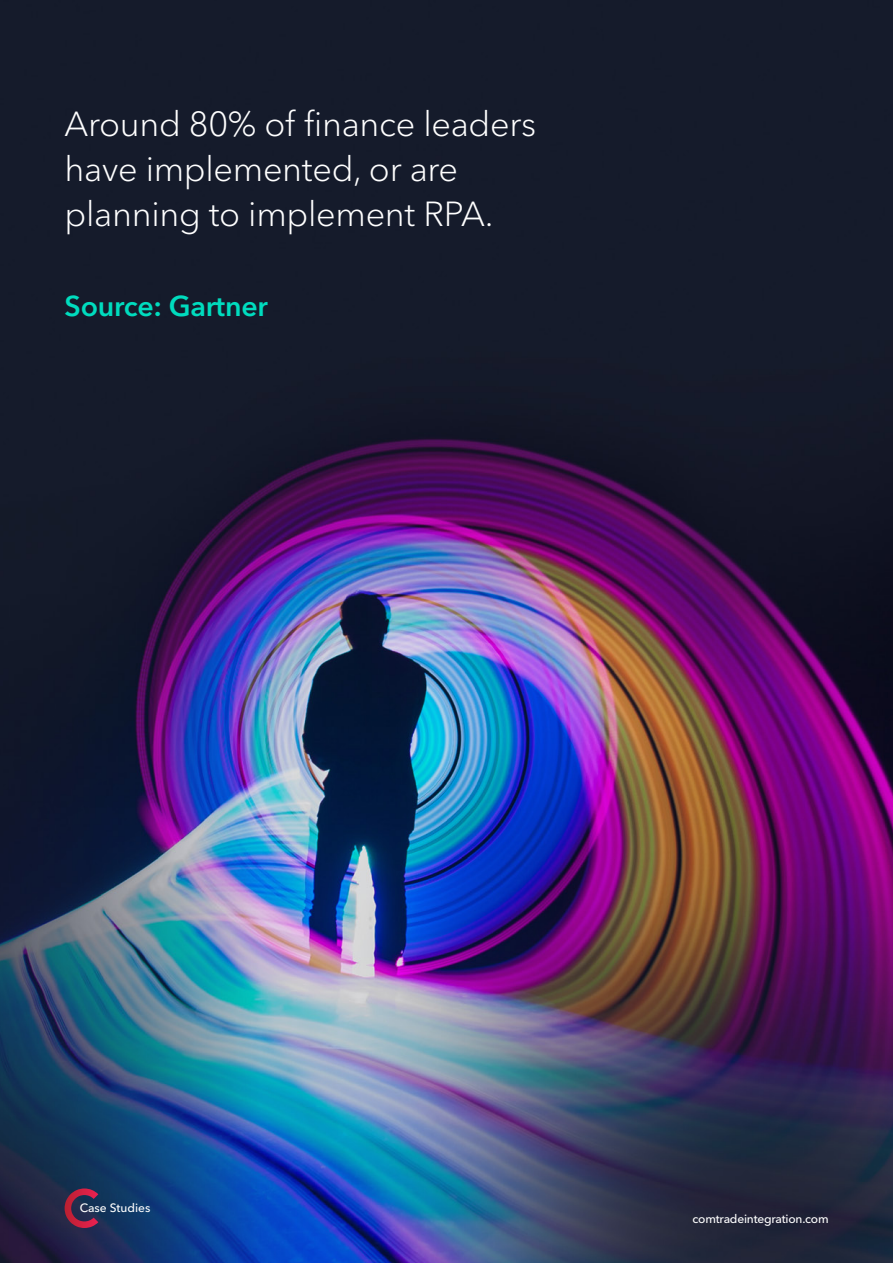
<style>
.page{position:relative;width:893px;height:1263px;background:#fff}
.page>*{position:absolute;margin:0;border:0;box-sizing:border-box;transform-origin:0 0}
.t1{font:300 34.5px/45px "Avenir Next Cyr";letter-spacing:-.01em;color:#fff}
.t2{font:600 28.5px "Avenir Next LT Pro";letter-spacing:-.01em;color:#00dcbe}
.t3{font:500 12px "Avenir Next LT Pro";letter-spacing:-.02em;color:#fff}
.t4{font:500 12px "Avenir Next LT Pro";color:#fff}
</style>
<div class="page">
<img style="left:0;top:0;width:893px;height:1263px">
<svg style="left:65px;top:1188px;width:33px;height:40px"></svg>
<p class="t1" style="left:65px;top:101px;width:473px">Around 80% of finance leaders have implemented, or are planning to implement RPA.</p>
<p class="t2" style="left:65px;top:288px;width:205px">Source: Gartner</p>
<p class="t4" style="left:80px;top:1201px;width:72px">Case Studies</p>
<p class="t3" style="left:693px;top:1211px;width:138px">comtradeintegration.com</p>
</div>
